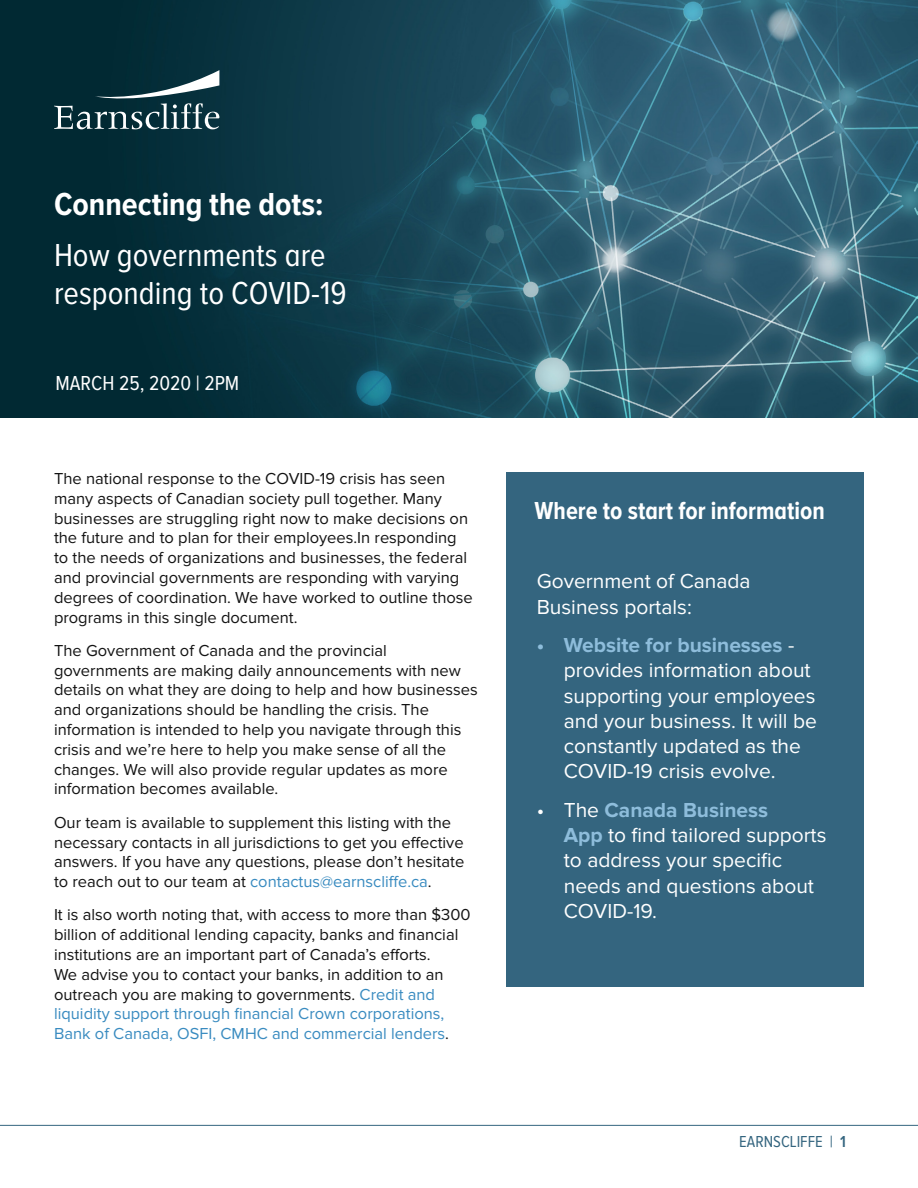
<style>
.page{position:relative;width:918px;height:1188px;background:#fff}
.page>*{position:absolute;margin:0;border:0;box-sizing:border-box;transform-origin:0 0}
.t1{font:33px/37.5px "Proxima Nova A Cond";color:#fff}
.t2{font:700 33px "Proxima Nova A Cond";color:#fff}
.t3{font:700 25.5px "Proxima Nova A Cond";color:#fff}
.t4{font:21px/25.2px "Proxima Nova";color:#fff}
.t5{font:21px "Proxima Nova A Cond";color:#fff}
.t6{font:16.5px/19.8px "Proxima Nova";color:#131313}
.t7{font:16.5px "Proxima Nova A Cond";color:#34657f}
.s1{color:#398bc0}
.s2{color:#181818}
.s3{font-weight:700;color:#8ebddb}
.s4{font-weight:600}
</style>
<div class="page">
<img style="left:0;top:0;width:918px;height:418px">
<div style="left:507px;top:473px;width:357px;height:514px;background:#34657f"></div>
<svg style="left:54px;top:70px;width:165px;height:59px;background:#2e5059"></svg>
<hr style="left:0;top:1125px;width:918px;height:1px;background:#34657f">
<h1 class="t2" style="left:54px;top:186px;width:271px">Connecting the dots:</h1>
<h1 class="t1" style="left:54px;top:236px;width:294px">How governments are responding to COVID-19</h1>
<p class="t5" style="left:56px;top:371px;width:185px">MARCH 25, 2020 | 2PM</p>
<p class="t6" style="left:54px;top:469px;width:420px">The national response to the COVID-19 crisis has seen many aspects of Canadian society pull together. Many businesses are struggling right now to make decisions on the future and to plan for their employees.In responding to the needs of organizations and businesses, the federal and provincial governments are responding with varying degrees of coordination. We have worked to outline those programs in this single document.</p>
<p class="t6" style="left:54px;top:641px;width:425px">The Government of Canada and the provincial governments are making daily announcements with new details on what they are doing to help and how businesses and organizations should be handling the crisis. The information is intended to help you navigate through this crisis and we’re here to help you make sense of all the changes. We will also provide regular updates as more information becomes available.</p>
<p class="t6" style="left:54px;top:813px;width:412px">Our team is available to supplement this listing with the necessary contacts in all jurisdictions to get you effective answers. If you have any questions, please don’t hesitate to reach out to our team at <span class="s1">contactus@earnscliffe.ca</span>.</p>
<p class="t6" style="left:54px;top:905px;width:418px">It is also worth noting that, with access to more than $300 billion of additional lending capacity, banks and financial institutions are an important part of Canada’s efforts.<br>We advise you to contact your banks, in addition to an outreach you are making to governments. <span class="s1">Credit and liquidity support through financial Crown corporations, Bank of Canada, OSFI, CMHC and commercial lenders</span><span class="s2">.</span></p>
<h2 class="t3" style="left:535px;top:496px;width:292px">Where to start for information</h2>
<p class="t4" style="left:537px;top:569px;width:215px">Government of Canada<br>Business portals:</p>
<p class="t4" style="left:564px;top:633px;width:255px;text-indent:-27px"><span class="s3">• Website for businesses</span> - provides information about supporting your employees and your business. It will be constantly updated as the<br>COVID-19 crisis evolve.</p>
<p class="t4" style="left:564px;top:798px;width:264px;text-indent:-27px">• The <span class="s3">Canada Business<br>App</span> to find tailored supports to address your specific needs and questions about<br>COVID-19.</p>
<p class="t7" style="left:739px;top:1133px;width:108px">EARNSCLIFFE | <span class="s4">1</span></p>
</div>
